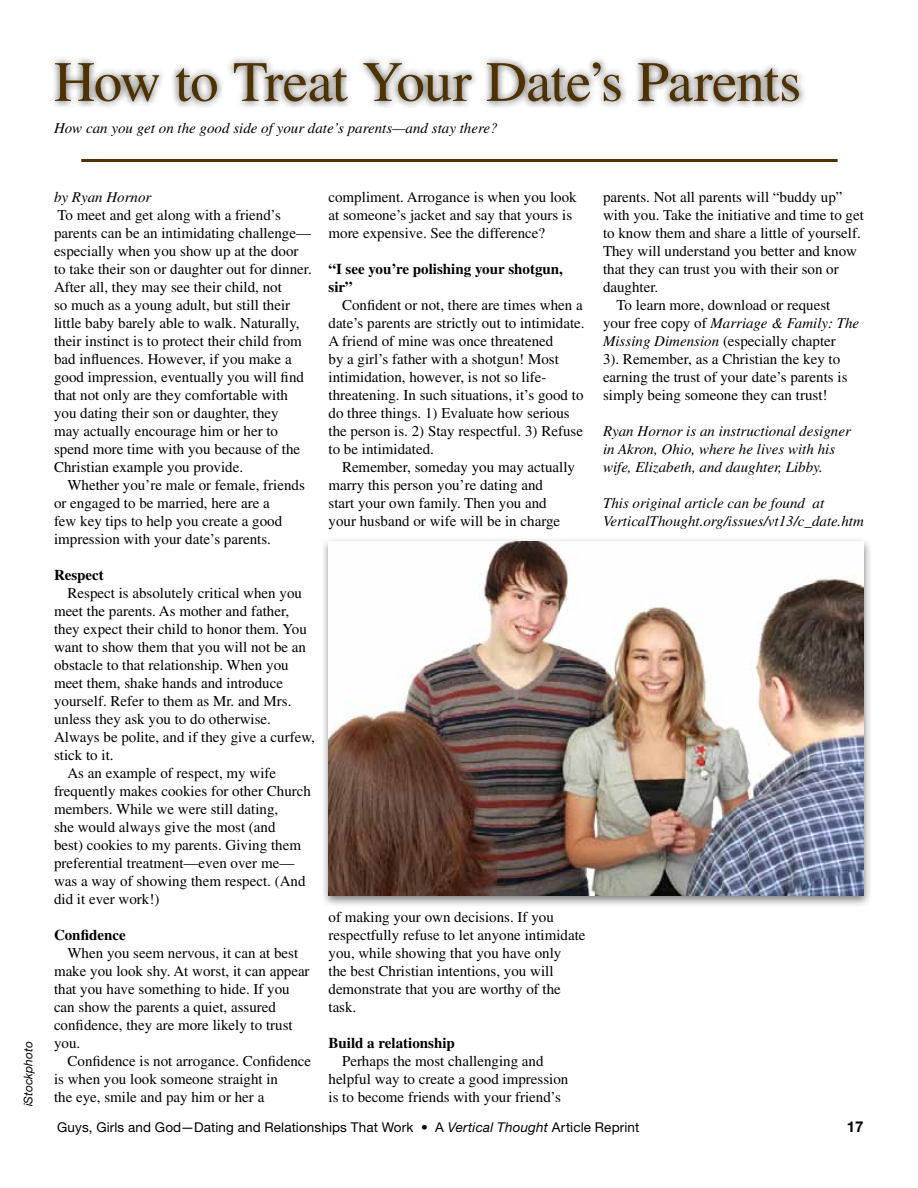
<style>
.page{position:relative;width:918px;height:1188px;background:#fff}
.page>*{position:absolute;margin:0;border:0;box-sizing:border-box;transform-origin:0 0}
.t1{font:57px "Times";letter-spacing:-.015em;color:#4e3200}
.t2{font:15px/18px "Times";color:#000}
.t3{font:italic 15px/18px "Times";color:#000}
.t4{font:700 15px/18px "Times";color:#000}
.t5{font:700 15px "Helvetica Neue";color:#000}
.t6{font:13.5px "Helvetica Neue";letter-spacing:.01em;color:#000}
.t7{font:italic 12px "Helvetica Neue";color:#000}
.s1{font-style:normal}
.s2{font-style:italic}
</style>
<div class="page">
<div style="left:48px;top:55px;width:759px;height:55px;background:#000;opacity:.75"></div>
<hr style="left:81px;top:159px;width:757px;height:3px;background:#4e3200">
<div style="left:320px;top:536px;width:552px;height:371px;background:#000;opacity:.5"></div>
<img style="left:328px;top:542px;width:536px;height:353px">
<h1 class="t1" style="left:54px;top:50px;width:749px">How to Treat Your Date’s Parents</h1>
<p class="t3" style="left:54px;top:119px;width:445px">How can you get on the good side of your date’s parents—and stay there?</p>
<p class="t7" style="left:21px;top:1106px;width:66px;rotate:-90deg">iStockphoto</p>
<p class="t3" style="left:54px;top:188px;width:99px">by Ryan Hornor</p>
<p class="t2" style="left:54px;top:206px;width:259px">To meet and get along with a friend’s parents can be an intimidating challenge— especially when you show up at the door to take their son or daughter out for dinner.<br>After all, they may see their child, not<br>so much as a young adult, but still their little baby barely able to walk. Naturally, their instinct is to protect their child from bad influences. However, if you make a good impression, eventually you will find that not only are they comfortable with you dating their son or daughter, they<br>may actually encourage him or her to spend more time with you because of the Christian example you provide.</p>
<p class="t2" style="left:54px;top:476px;width:252px;text-indent:14px">Whether you’re male or female, friends or engaged to be married, here are a<br>few key tips to help you create a good impression with your date’s parents.</p>
<p class="t4" style="left:54px;top:566px;width:51px">Respect</p>
<p class="t2" style="left:68px;top:584px;width:236px">Respect is absolutely critical when you</p>
<p class="t2" style="left:54px;top:602px;width:237px">meet the parents. As mother and father,</p>
<p class="t2" style="left:54px;top:620px;width:254px">they expect their child to honor them. You</p>
<p class="t2" style="left:54px;top:638px;width:254px">want to show them that you will not be an</p>
<p class="t2" style="left:54px;top:656px;width:236px">obstacle to that relationship. When you</p>
<p class="t2" style="left:54px;top:674px;width:231px">meet them, shake hands and introduce</p>
<p class="t2" style="left:54px;top:692px;width:239px">yourself. Refer to them as Mr. and Mrs.</p>
<p class="t2" style="left:54px;top:710px;width:219px">unless they ask you to do otherwise.</p>
<p class="t2" style="left:54px;top:728px;width:262px">Always be polite, and if they give a curfew,</p>
<p class="t2" style="left:54px;top:746px;width:61px">stick to it.</p>
<p class="t2" style="left:68px;top:764px;width:210px">As an example of respect, my wife</p>
<p class="t2" style="left:54px;top:782px;width:259px">frequently makes cookies for other Church</p>
<p class="t2" style="left:54px;top:800px;width:226px">members. While we were still dating,</p>
<p class="t2" style="left:54px;top:818px;width:223px">she would always give the most (and</p>
<p class="t2" style="left:54px;top:836px;width:249px">best) cookies to my parents. Giving them</p>
<p class="t2" style="left:54px;top:854px;width:242px">preferential treatment—even over me—</p>
<p class="t2" style="left:54px;top:872px;width:253px">was a way of showing them respect. (And</p>
<p class="t2" style="left:54px;top:890px;width:107px">did it ever work!)</p>
<p class="t4" style="left:54px;top:926px;width:73px">Confidence</p>
<p class="t2" style="left:54px;top:944px;width:257px;text-indent:14px">When you seem nervous, it can at best make you look shy. At worst, it can appear that you have something to hide. If you can show the parents a quiet, assured confidence, they are more likely to trust you.</p>
<p class="t2" style="left:54px;top:1052px;width:259px;text-indent:14px">Confidence is not arrogance. Confidence is when you look someone straight in<br>the eye, smile and pay him or her a</p>
<p class="t2" style="left:328px;top:188px;width:250px">compliment. Arrogance is when you look at someone’s jacket and say that yours is more expensive. See the difference?</p>
<p class="t4" style="left:328px;top:260px;width:236px">“I see you’re polishing your shotgun, sir”</p>
<p class="t2" style="left:328px;top:296px;width:258px;text-indent:14px">Confident or not, there are times when a date’s parents are strictly out to intimidate.<br>A friend of mine was once threatened<br>by a girl’s father with a shotgun! Most intimidation, however, is not so life&shy;threatening. In such situations, it’s good to do three things. 1) Evaluate how serious the person is. 2) Stay respectful. 3) Refuse to be intimidated.</p>
<p class="t2" style="left:328px;top:458px;width:248px;text-indent:14px">Remember, someday you may actually marry this person you’re dating and<br>start your own family. Then you and your husband or wife will be in charge</p>
<p class="t2" style="left:328px;top:908px;width:259px">of making your own decisions. If you respectfully refuse to let anyone intimidate you, while showing that you have only<br>the best Christian intentions, you will demonstrate that you are worthy of the task.</p>
<p class="t4" style="left:328px;top:1034px;width:128px">Build a relationship</p>
<p class="t2" style="left:328px;top:1052px;width:241px;text-indent:14px">Perhaps the most challenging and helpful way to create a good impression is to become friends with your friend’s</p>
<p class="t2" style="left:603px;top:188px;width:241px">parents. Not all parents will “buddy up”</p>
<p class="t2" style="left:603px;top:206px;width:262px">with you. Take the initiative and time to get</p>
<p class="t2" style="left:603px;top:224px;width:259px">to know them and share a little of yourself.</p>
<p class="t2" style="left:603px;top:242px;width:256px">They will understand you better and know</p>
<p class="t2" style="left:603px;top:260px;width:237px">that they can trust you with their son or</p>
<p class="t2" style="left:603px;top:278px;width:57px">daughter.</p>
<p class="t2" style="left:616px;top:296px;width:215px">To learn more, download or request</p>
<p class="t3" style="left:603px;top:314px;width:258px"><span class="s1">your free copy of</span> Marriage &amp; Family: The</p>
<p class="t2" style="left:603px;top:332px;width:234px"><span class="s2">Missing Dimension</span> (especially chapter</p>
<p class="t2" style="left:603px;top:350px;width:239px">3). Remember, as a Christian the key to</p>
<p class="t2" style="left:603px;top:368px;width:246px">earning the trust of your date’s parents is</p>
<p class="t2" style="left:603px;top:386px;width:226px">simply being someone they can trust!</p>
<p class="t3" style="left:603px;top:422px;width:249px">Ryan Hornor is an instructional designer in Akron, Ohio, where he lives with his wife, Elizabeth, and daughter, Libby.</p>
<p class="t3" style="left:603px;top:494px;width:262px">This original article can be found at<br>VerticalThought.org/issues/vt13/c_date.htm</p>
<p class="t6" style="left:57px;top:1119px;width:584px">Guys, Girls and God—Dating and Relationships That Work • A <span class="s2">Vertical Thought</span> Article Reprint</p>
<p class="t5" style="left:847px;top:1118px;width:18px">17</p>
</div>
